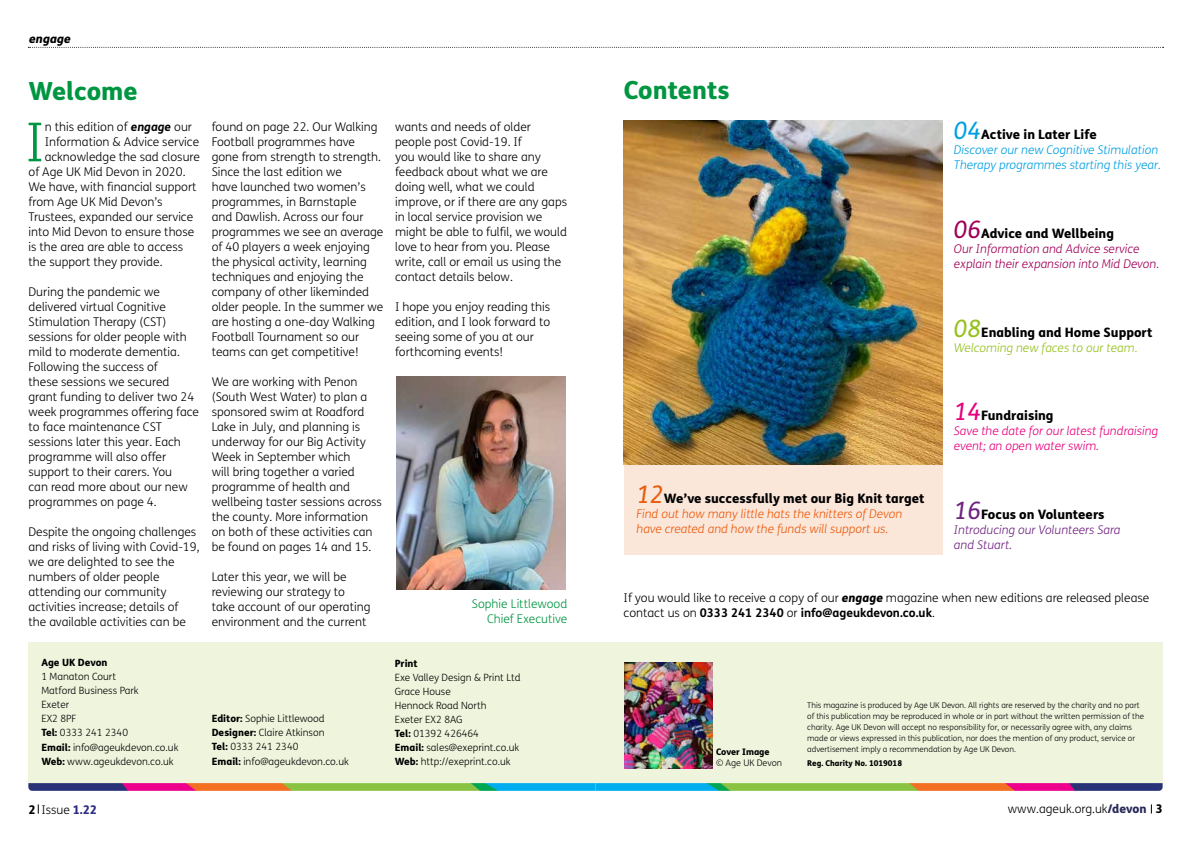
<style>
.page{position:relative;width:1191px;height:842px;background:#fff}
.page>*{position:absolute;margin:0;border:0;box-sizing:border-box;transform-origin:0 0}
.t1{font:300 53.7px "FS Me";color:#009641}
.t2{font:800 25px "FS Me";color:#009641}
.t3{font:800 13px "FS Me";color:#000}
.t4{font:300 12px/15px "FS Me";color:#000}
.t5{font:italic 300 12px/15px "FS Me";color:#ea5b0b}
.t6{font:italic 300 12px/15px "FS Me";color:#009fe3}
.t7{font:italic 300 12px/15px "FS Me";color:#a00057}
.t8{font:italic 300 12px/15px "FS Me";color:#e6007d}
.t9{font:italic 300 12px/15px "FS Me";color:#6f2380}
.t10{font:300 12px/15px "FS Me";color:#009641;text-align:right}
.t11{font:italic 300 12px "FS Me";color:#95c11f}
.t12{font:italic 800 12px "FS Me";color:#000}
.t13{font:300 10px/14px "FS Me";color:#000}
.t14{font:800 10px "FS Me";color:#000}
.t15{font:300 9px "FS Me";color:#000}
.t16{font:800 9px "FS Me";color:#000}
.t17{font:300 8px/11px "FS Me";color:#000}
.t18{font:800 8px "FS Me";color:#000}
.s1{font-weight:700;font-style:italic}
.s2{font-weight:800}
.s3{font-weight:400;font-style:italic;font-size:24.2px;color:#ea5b0b}
.s4{font-weight:400;font-style:italic;font-size:24px;color:#009fe3}
.s5{font-weight:400;font-style:italic;font-size:24px;color:#a00057}
.s6{font-weight:400;font-style:italic;font-size:24px;color:#95c11f}
.s7{font-weight:400;font-style:italic;font-size:24px;color:#e6007d}
.s8{font-weight:400;font-style:italic;font-size:24px;color:#6f2380}
.s9{font-weight:800;font-style:italic}
.s10{font-weight:700}
.s11{font-weight:800;color:#2d2e83}
.s12{font-weight:800;color:#262957}
</style>
<div class="page">
<svg style="left:28px;top:47px;width:1135px;height:1px"></svg>
<div style="left:624px;top:465px;width:318px;height:89px;background:#fbe6da"></div>
<img style="left:28px;top:783px;width:1134px;height:8px">
<div style="left:28px;top:642px;width:1134px;height:141px;background:#eff5dd"></div>
<img style="left:624px;top:663px;width:88px;height:105px">
<img style="left:624px;top:121px;width:318px;height:344px">
<img style="left:397px;top:377px;width:169px;height:212px">
<p class="t12" style="left:28px;top:29px;width:47px">engage</p>
<h2 class="t2" style="left:29px;top:71px;width:111px">Welcome</h2>
<h1 class="t1" style="left:25px;top:106px;width:21px">I</h1>
<p class="t4" style="left:45px;top:119px;width:149px">n this edition of <span class="s1">engage</span> our</p>
<p class="t4" style="left:45px;top:134px;width:156px">Information &amp; Advice service</p>
<p class="t4" style="left:45px;top:149px;width:157px">acknowledge the sad closure</p>
<p class="t4" style="left:29px;top:164px;width:159px">of Age UK Mid Devon in 2020.</p>
<p class="t4" style="left:29px;top:179px;width:170px">We have, with financial support</p>
<p class="t4" style="left:29px;top:194px;width:136px">from Age UK Mid Devon’s</p>
<p class="t4" style="left:29px;top:209px;width:166px">Trustees, expanded our service</p>
<p class="t4" style="left:29px;top:224px;width:167px">into Mid Devon to ensure those</p>
<p class="t4" style="left:29px;top:239px;width:156px">is the area are able to access</p>
<p class="t4" style="left:29px;top:254px;width:135px">the support they provide.</p>
<p class="t4" style="left:29px;top:284px;width:172px">During the pandemic we delivered virtual Cognitive<br>Stimulation Therapy (CST) sessions for older people with mild to moderate dementia.<br>Following the success of<br>these sessions we secured grant funding to deliver two 24 week programmes offering face to face maintenance CST sessions later this year. Each programme will also offer support to their carers. You<br>can read more about our new programmes on page 4.</p>
<p class="t4" style="left:29px;top:524px;width:173px">Despite the ongoing challenges and risks of living with Covid-19, we are delighted to see the numbers of older people attending our community activities increase; details of<br>the available activities can be</p>
<p class="t4" style="left:212px;top:119px;width:173px">found on page 22. Our Walking<br>Football programmes have gone from strength to strength.<br>Since the last edition we<br>have launched two women’s programmes, in Barnstaple<br>and Dawlish. Across our four programmes we see an average of 40 players a week enjoying the physical activity, learning techniques and enjoying the company of other likeminded older people. In the summer we are hosting a one-day Walking<br>Football Tournament so our teams can get competitive!</p>
<p class="t4" style="left:212px;top:374px;width:172px">We are working with Penon (South West Water) to plan a sponsored swim at Roadford<br>Lake in July, and planning is underway for our Big Activity<br>Week in September which<br>will bring together a varied programme of health and wellbeing taster sessions across the county. More information on both of these activities can be found on pages 14 and 15.</p>
<p class="t4" style="left:212px;top:569px;width:160px">Later this year, we will be reviewing our strategy to take account of our operating environment and the current</p>
<p class="t4" style="left:395px;top:119px;width:173px">wants and needs of older people post Covid-19. If<br>you would like to share any feedback about what we are doing well, what we could improve, or if there are any gaps in local service provision we might be able to fulfil, we would love to hear from you. Please write, call or email us using the contact details below.</p>
<p class="t4" style="left:395px;top:299px;width:157px">I hope you enjoy reading this edition, and I look forward to seeing some of you at our forthcoming events!</p>
<p class="t10" style="left:472px;top:596px;width:97px">Sophie Littlewood<br>Chief Executive</p>
<p class="t14" style="left:41px;top:654px;width:68px">Age UK Devon</p>
<p class="t13" style="left:41px;top:669px;width:99px">1 Manaton Court<br>Matford Business Park<br>Exeter<br>EX2 8PF<br><span class="s2">Tel:</span> 0333 241 2340</p>
<p class="t13" style="left:41px;top:740px;width:139px"><span class="s2">Email:</span> info@ageukdevon.co.uk<br><span class="s2">Web:</span> www.ageukdevon.co.uk</p>
<p class="t13" style="left:212px;top:711px;width:114px;text-align:justify"><span class="s2">Editor:</span> Sophie Littlewood <span class="s2">Designer:</span> Claire Atkinson <span class="s2">Tel:</span> 0333 241 2340</p>
<p class="t13" style="left:212px;top:754px;width:139px"><span class="s2">Email:</span> info@ageukdevon.co.uk</p>
<p class="t14" style="left:395px;top:656px;width:24px">Print</p>
<p class="t13" style="left:395px;top:670px;width:127px">Exe Valley Design &amp; Print Ltd<br>Grace House<br>Hennock Road North<br>Exeter EX2 8AG<br><span class="s2">Tel:</span> 01392 426464<br><span class="s2">Email:</span> sales@exeprint.co.uk<br><span class="s2">Web:</span> http://exeprint.co.uk</p>
<h2 class="t2" style="left:624px;top:70px;width:107px">Contents</h2>
<p class="t3" style="left:636px;top:488px;width:289px"><span class="s3">12</span>We’ve successfully met our Big Knit target</p>
<p class="t5" style="left:636px;top:506px;width:267px">Find out how many little hats the knitters of Devon have created and how the funds will support us.</p>
<p class="t3" style="left:954px;top:124px;width:144px"><span class="s4">04</span>Active in Later Life</p>
<p class="t6" style="left:954px;top:142px;width:208px">Discover our new Cognitive Stimulation<br>Therapy programmes starting this year.</p>
<p class="t3" style="left:954px;top:223px;width:162px"><span class="s5">06</span>Advice and Wellbeing</p>
<p class="t7" style="left:954px;top:241px;width:207px">Our Information and Advice service explain their expansion into Mid Devon.</p>
<p class="t3" style="left:954px;top:322px;width:200px"><span class="s6">08</span>Enabling and Home Support</p>
<p class="t11" style="left:954px;top:339px;width:185px">Welcoming new faces to our team.</p>
<p class="t3" style="left:954px;top:405px;width:101px"><span class="s7">14</span>Fundraising</p>
<p class="t8" style="left:954px;top:423px;width:206px">Save the date for our latest fundraising event; an open water swim.</p>
<p class="t3" style="left:954px;top:504px;width:152px"><span class="s8">16</span>Focus on Volunteers</p>
<p class="t9" style="left:954px;top:522px;width:168px">Introducing our Volunteers Sara and Stuart.</p>
<p class="t4" style="left:623px;top:589px;width:527px">If you would like to receive a copy of our <span class="s9">engage</span> magazine when new editions are released please contact us on <span class="s10">0333 241 2340</span> or <span class="s10">info@ageukdevon.co.uk</span>.</p>
<p class="t16" style="left:716px;top:744px;width:55px">Cover Image</p>
<p class="t15" style="left:716px;top:756px;width:67px">© Age UK Devon</p>
<p class="t17" style="left:807px;top:700px;width:338px">This magazine is produced by Age UK Devon. All rights are reserved by the charity and no part of this publication may be reproduced in whole or in part without the written permission of the charity. Age UK Devon will accept no responsibility for, or necessarily agree with, any claims made or views expressed in this publication, nor does the mention of any product, service or advertisement imply a recommendation by Age UK Devon.</p>
<p class="t18" style="left:807px;top:757px;width:96px">Reg. Charity No. 1019018</p>
<p class="t4" style="left:28px;top:801px;width:70px"><span class="s2">2</span> Issue <span class="s11">1.22</span></p>
<p class="t4" style="left:1007px;top:801px;width:156px">www.ageuk.org.uk<span class="s12">/devon</span> <span class="s2">3</span></p>
</div>
